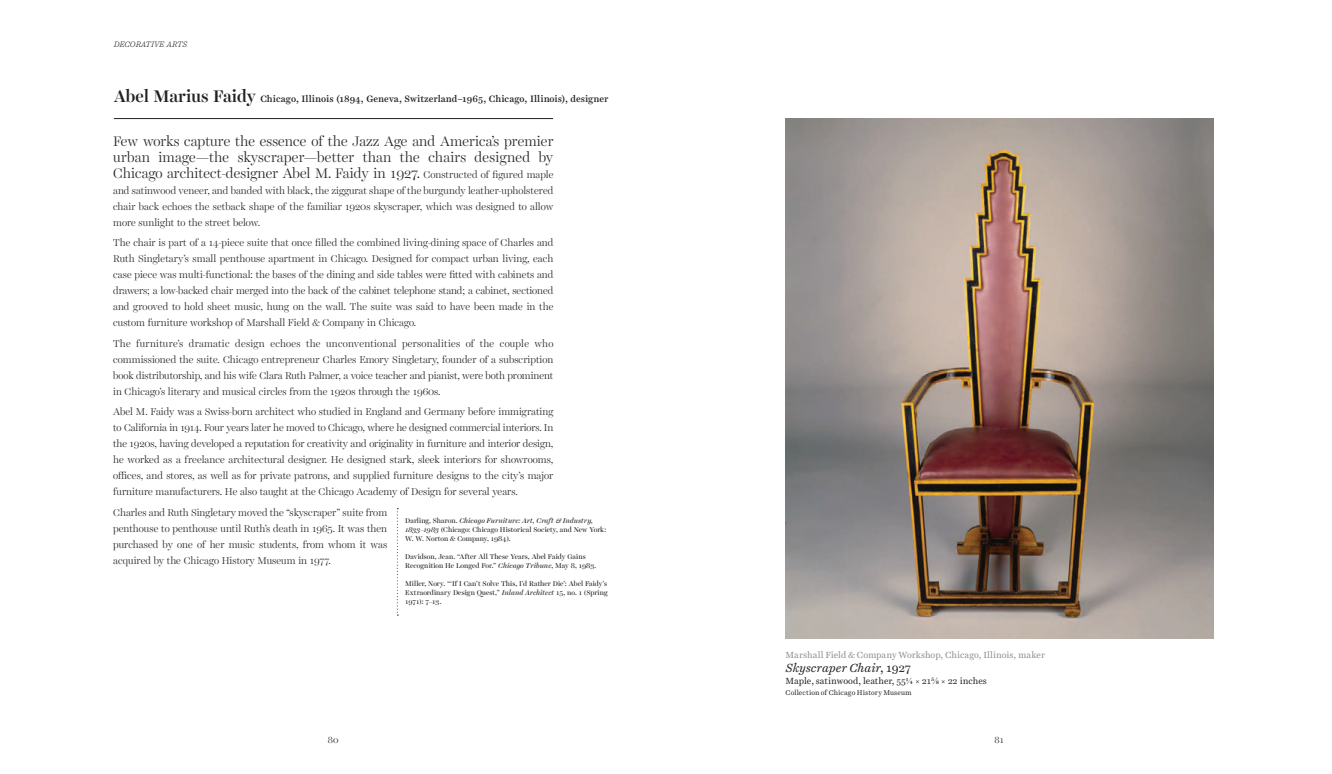
<style>
.page{position:relative;width:1332px;height:774px;background:#fff}
.page>*{position:absolute;margin:0;border:0;box-sizing:border-box;transform-origin:0 0}
.t1{font:300 14px/16px "Harriet Display";color:#231f20;text-align:justify}
.t2{font:italic 12px "Harriet Text";color:#231f20}
.t3{font:300 10px/16px "Harriet Display";color:#231f20;text-align:justify}
.t4{font:500 9.4px "Harriet Text";letter-spacing:.005em;color:#231f20}
.t5{font:9px "Harriet Text";letter-spacing:.005em;color:#8a8c8f}
.t6{font:9px "Harriet Text";color:#231f20}
.t7{font:300 9px "Harriet Display";color:#231f20}
.t8{font:italic 300 8px "Harriet Text";color:#231f20}
.t9{font:7px/9px "Harriet Display";color:#231f20}
.t10{font:italic 7px "Harriet Display";letter-spacing:.005em;color:#231f20}
.t11{font:7px "Harriet Text";letter-spacing:.015em;color:#231f20}
.s1{font-family:"Harriet Display";font-size:17px}
.s2{font-size:10px}
.s3{font-style:normal}
.s4{font-style:italic}
.s5{font-size:9.4px}
</style>
<div class="page">
<hr style="left:114px;top:118px;width:439px;height:1px;background:#231f20">
<img style="left:786px;top:119px;width:428px;height:519px">
<svg style="left:397px;top:508px;width:1px;height:108px"></svg>
<p class="t8" style="left:114px;top:38px;width:75px">DECORATIVE ARTS</p>
<p class="t4" style="left:114px;top:92px;width:496px"><span class="s1">Abel Marius Faidy</span> Chicago, Illinois (1894, Geneva, Switzerland–1965, Chicago, Illinois), designer</p>
<p class="t1" style="left:113px;top:133px;width:442px">Few works capture the essence of the Jazz Age and America’s premier urban image—the skyscraper—better than the chairs designed by Chicago architect-designer Abel M. Faidy in 1927. <span class="s2">Constructed of figured maple</span></p>
<p class="t3" style="left:113px;top:182px;width:442px">and satinwood veneer, and banded with black, the ziggurat shape of the burgundy leather-upholstered chair back echoes the setback shape of the familiar 1920s skyscraper, which was designed to allow more sunlight to the street below.</p>
<p class="t3" style="left:113px;top:235px;width:442px">The chair is part of a 14-piece suite that once filled the combined living-dining space of Charles and Ruth Singletary’s small penthouse apartment in Chicago. Designed for compact urban living, each case piece was multi-functional: the bases of the dining and side tables were fitted with cabinets and drawers; a low-backed chair merged into the back of the cabinet telephone stand; a cabinet, sectioned and grooved to hold sheet music, hung on the wall. The suite was said to have been made in the custom furniture workshop of Marshall Field &amp; Company in Chicago.</p>
<p class="t3" style="left:113px;top:335px;width:442px">The furniture’s dramatic design echoes the unconventional personalities of the couple who commissioned the suite. Chicago entrepreneur Charles Emory Singletary, founder of a subscription book distributorship, and his wife Clara Ruth Palmer, a voice teacher and pianist, were both prominent in Chicago’s literary and musical circles from the 1920s through the 1960s.</p>
<p class="t3" style="left:113px;top:404px;width:442px">Abel M. Faidy was a Swiss-born architect who studied in England and Germany before immigrating to California in 1914. Four years later he moved to Chicago, where he designed commercial interiors. In the 1920s, having developed a reputation for creativity and originality in furniture and interior design, he worked as a freelance architectural designer. He designed stark, sleek interiors for showrooms, offices, and stores, as well as for private patrons, and supplied furniture designs to the city’s major furniture manufacturers. He also taught at the Chicago Academy of Design for several years.</p>
<p class="t3" style="left:113px;top:504px;width:276px">Charles and Ruth Singletary moved the “skyscraper” suite from penthouse to penthouse until Ruth’s death in 1965. It was then purchased by one of her music students, from whom it was acquired by the Chicago History Museum in 1977.</p>
<p class="t10" style="left:405px;top:516px;width:189px"><span class="s3">Darling, Sharon.</span> Chicago Furniture: Art, Craft &amp; Industry,</p>
<p class="t9" style="left:405px;top:525px;width:203px"><span class="s4">1833–1983</span> (Chicago: Chicago Historical Society, and New York:</p>
<p class="t9" style="left:405px;top:534px;width:107px">W. W. Norton &amp; Company, 1984).</p>
<p class="t9" style="left:405px;top:552px;width:193px">Davidson, Jean. “After All These Years, Abel Faidy Gains<br>Recognition He Longed For.” <span class="s4">Chicago Tribune</span>, May 8, 1983.</p>
<p class="t9" style="left:405px;top:579px;width:204px;text-align:justify">Miller, Nory. “‘If I Can’t Solve This, I’d Rather Die’: Abel Faidy’s Extraordinary Design Quest,” <span class="s4">Inland Architect</span> 15, no. 1 (Spring 1971): 7–13.</p>
<p class="t5" style="left:786px;top:649px;width:261px">Marshall Field &amp; Company Workshop, Chicago, Illinois, maker</p>
<p class="t2" style="left:786px;top:660px;width:127px">Skyscraper Chair<span class="s3">, 1927</span></p>
<p class="t6" style="left:786px;top:675px;width:203px">Maple, satinwood, leather, 55½ × 21<span class="s5">5⁄8</span> × 22 inches</p>
<p class="t11" style="left:786px;top:688px;width:128px">Collection of Chicago History Museum</p>
<p class="t7" style="left:328px;top:734px;width:12px">80</p>
<p class="t7" style="left:995px;top:734px;width:11px">81</p>
</div>
